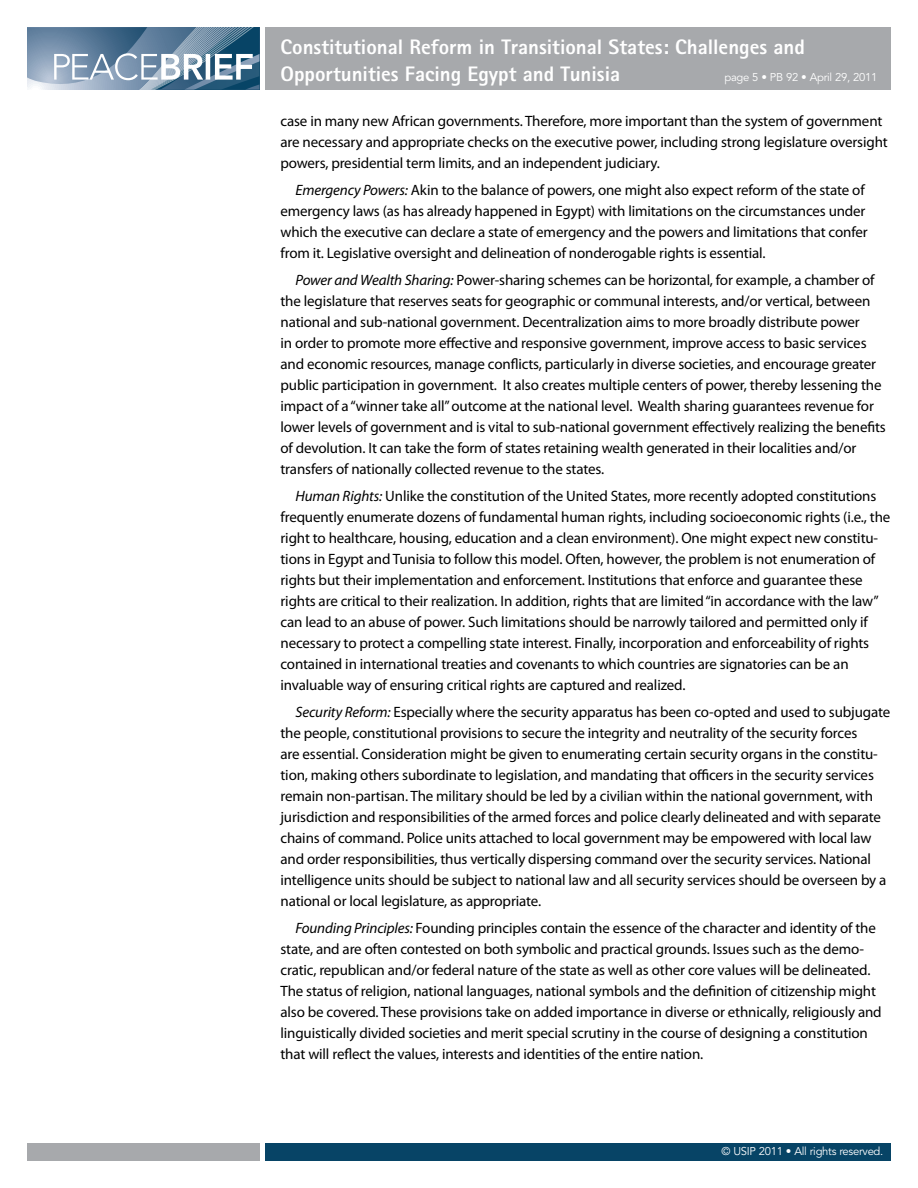
<style>
.page{position:relative;width:918px;height:1188px;background:#fff}
.page>*{position:absolute;margin:0;border:0;box-sizing:border-box;transform-origin:0 0}
.t1{font:800 21px/27px "Rotis Sans Serif";color:#fff}
.t2{font:15px/21px "Myriad Pro";letter-spacing:-.01em;color:#000}
.t3{font:11.25px "Avenir LT Std";letter-spacing:-.025em;color:#fff}
.s1{font-style:italic}
</style>
<div class="page">
<div style="left:265px;top:1143px;width:626px;height:18px;background:#074466"></div>
<div style="left:27px;top:1143px;width:233px;height:18px;background:#a7a9ac"></div>
<div style="left:265px;top:27px;width:626px;height:63px;background:#a7a9ac"></div>
<svg style="left:27px;top:27px;width:233px;height:63px;background:#7994ac"></svg>
<h1 class="t1" style="left:280px;top:33px;width:526px">Constitutional Reform in Transitional States: Challenges and<br>Opportunities Facing Egypt and Tunisia</h1>
<p class="t3" style="left:724px;top:71px;width:154px">page 5 • PB 92 • April 29, 2011</p>
<p class="t2" style="left:280px;top:110px;width:609px">case in many new African governments. Therefore, more important than the system of government are necessary and appropriate checks on the executive power, including strong legislature oversight powers, presidential term limits, and an independent judiciary.</p>
<p class="t2" style="left:280px;top:179px;width:589px;text-indent:15px"><span class="s1">Emergency Powers:</span> Akin to the balance of powers, one might also expect reform of the state of emergency laws (as has already happened in Egypt) with limitations on the circumstances under which the executive can declare a state of emergency and the powers and limitations that confer from it. Legislative oversight and delineation of nonderogable rights is essential.</p>
<p class="t2" style="left:280px;top:269px;width:607px;text-indent:15px"><span class="s1">Power and Wealth Sharing:</span> Power-sharing schemes can be horizontal, for example, a chamber of the legislature that reserves seats for geographic or communal interests, and/or vertical, between national and sub-national government. Decentralization aims to more broadly distribute power<br>in order to promote more effective and responsive government, improve access to basic services and economic resources, manage conflicts, particularly in diverse societies, and encourage greater public participation in government. It also creates multiple centers of power, thereby lessening the impact of a “winner take all” outcome at the national level. Wealth sharing guarantees revenue for lower levels of government and is vital to sub-national government effectively realizing the benefits of devolution. It can take the form of states retaining wealth generated in their localities and/or transfers of nationally collected revenue to the states.</p>
<p class="t2" style="left:280px;top:485px;width:611px;text-indent:15px"><span class="s1">Human Rights:</span> Unlike the constitution of the United States, more recently adopted constitutions frequently enumerate dozens of fundamental human rights, including socioeconomic rights (i.e., the right to healthcare, housing, education and a clean environment). One might expect new constitu&shy;tions in Egypt and Tunisia to follow this model. Often, however, the problem is not enumeration of rights but their implementation and enforcement. Institutions that enforce and guarantee these rights are critical to their realization. In addition, rights that are limited “in accordance with the law” can lead to an abuse of power. Such limitations should be narrowly tailored and permitted only if necessary to protect a compelling state interest. Finally, incorporation and enforceability of rights contained in international treaties and covenants to which countries are signatories can be an invaluable way of ensuring critical rights are captured and realized.</p>
<p class="t2" style="left:280px;top:701px;width:611px;text-indent:15px"><span class="s1">Security Reform:</span> Especially where the security apparatus has been co-opted and used to subjugate the people, constitutional provisions to secure the integrity and neutrality of the security forces<br>are essential. Consideration might be given to enumerating certain security organs in the constitu&shy;tion, making others subordinate to legislation, and mandating that officers in the security services remain non-partisan. The military should be led by a civilian within the national government, with jurisdiction and responsibilities of the armed forces and police clearly delineated and with separate chains of command. Police units attached to local government may be empowered with local law and order responsibilities, thus vertically dispersing command over the security services. National intelligence units should be subject to national law and all security services should be overseen by a national or local legislature, as appropriate.</p>
<p class="t2" style="left:280px;top:917px;width:603px;text-indent:15px"><span class="s1">Founding Principles:</span> Founding principles contain the essence of the character and identity of the state, and are often contested on both symbolic and practical grounds. Issues such as the demo&shy;cratic, republican and/or federal nature of the state as well as other core values will be delineated.<br>The status of religion, national languages, national symbols and the definition of citizenship might also be covered. These provisions take on added importance in diverse or ethnically, religiously and linguistically divided societies and merit special scrutiny in the course of designing a constitution that will reflect the values, interests and identities of the entire nation.</p>
<p class="t3" style="left:722px;top:1145px;width:163px">© USIP 2011 • All rights reserved.</p>
</div>
